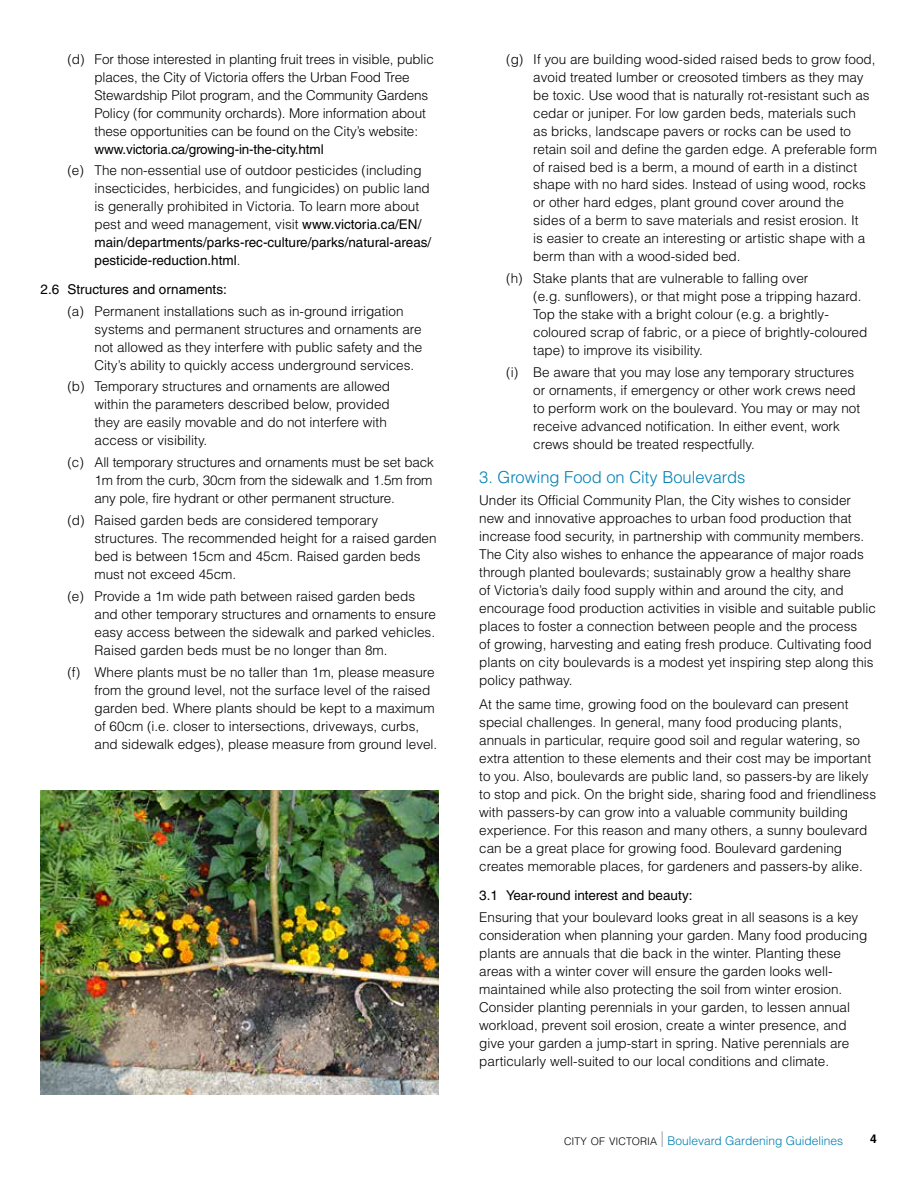
<style>
.page{position:relative;width:918px;height:1188px;background:#fff}
.page>*{position:absolute;margin:0;border:0;box-sizing:border-box;transform-origin:0 0}
.t1{font:300 16.5px "Helvetica LT Std";color:#007fb3}
.t2{font:300 13.5px/18px "Helvetica LT Std";color:#000}
.t3{font:13.5px "Helvetica LT Std";color:#000}
.t4{font:300 12px "Helvetica LT Std";color:#007fb3}
.t5{font:700 12px "Helvetica LT Std";color:#000}
.s1{font-weight:400}
.s2{font-size:10.5px;color:#000}
.s3{font-stretch:condensed;font-size:15.6px;color:#808285}
</style>
<div class="page">
<img style="left:40px;top:791px;width:399px;height:303px">
<p class="t2" style="left:94px;top:50px;width:341px;text-indent:-27px">(d) For those interested in planting fruit trees in visible, public places, the City of Victoria offers the Urban Food Tree Stewardship Pilot program, and the Community Gardens Policy (for community orchards). More information about these opportunities can be found on the City’s website:</p>
<p class="t3" style="left:94px;top:141px;width:231px">www.victoria.ca/growing-in-the-city.html</p>
<p class="t2" style="left:94px;top:162px;width:338px;text-indent:-27px">(e) The non-essential use of outdoor pesticides (including insecticides, herbicides, and fungicides) on public land is generally prohibited in Victoria. To learn more about pest and weed management, visit <span class="s1">www.victoria.ca/EN/ main/departments/parks-rec-culture/parks/natural-areas/ pesticide-reduction.html</span>.</p>
<p class="t3" style="left:40px;top:281px;width:188px">2.6 Structures and ornaments:</p>
<p class="t2" style="left:94px;top:302px;width:329px;text-indent:-27px">(a) Permanent installations such as in-ground irrigation systems and permanent structures and ornaments are not allowed as they interfere with public safety and the City’s ability to quickly access underground services.</p>
<p class="t2" style="left:94px;top:378px;width:297px;text-indent:-27px">(b) Temporary structures and ornaments are allowed within the parameters described below, provided they are easily movable and do not interfere with access or visibility.</p>
<p class="t2" style="left:94px;top:453px;width:341px;text-align:justify;text-indent:-27px">(c) All temporary structures and ornaments must be set back 1m from the curb, 30cm from the sidewalk and 1.5m from any pole, fire hydrant or other permanent structure.</p>
<p class="t2" style="left:94px;top:511px;width:344px;text-indent:-27px">(d) Raised garden beds are considered temporary structures. The recommended height for a raised garden bed is between 15cm and 45cm. Raised garden beds must not exceed 45cm.</p>
<p class="t2" style="left:94px;top:587px;width:343px;text-indent:-27px">(e) Provide a 1m wide path between raised garden beds and other temporary structures and ornaments to ensure easy access between the sidewalk and parked vehicles.<br>Raised garden beds must be no longer than 8m.</p>
<p class="t2" style="left:94px;top:663px;width:344px;text-indent:-27px">(f) Where plants must be no taller than 1m, please measure from the ground level, not the surface level of the raised garden bed. Where plants should be kept to a maximum of 60cm (i.e. closer to intersections, driveways, curbs, and sidewalk edges), please measure from ground level.</p>
<p class="t2" style="left:533px;top:50px;width:345px;text-indent:-27px">(g) If you are building wood-sided raised beds to grow food, avoid treated lumber or creosoted timbers as they may be toxic. Use wood that is naturally rot-resistant such as cedar or juniper. For low garden beds, materials such<br>as bricks, landscape pavers or rocks can be used to retain soil and define the garden edge. A preferable form of raised bed is a berm, a mound of earth in a distinct shape with no hard sides. Instead of using wood, rocks or other hard edges, plant ground cover around the sides of a berm to save materials and resist erosion. It<br>is easier to create an interesting or artistic shape with a berm than with a wood-sided bed.</p>
<p class="t2" style="left:533px;top:269px;width:336px;text-indent:-27px">(h) Stake plants that are vulnerable to falling over<br>(e.g. sunflowers), or that might pose a tripping hazard.<br>Top the stake with a bright colour (e.g. a brightly&shy;coloured scrap of fabric, or a piece of brightly-coloured tape) to improve its visibility.</p>
<p class="t2" style="left:533px;top:363px;width:328px;text-indent:-27px">(i) Be aware that you may lose any temporary structures or ornaments, if emergency or other work crews need to perform work on the boulevard. You may or may not receive advanced notification. In either event, work crews should be treated respectfully.</p>
<p class="t1" style="left:479px;top:467px;width:268px">3. Growing Food on City Boulevards</p>
<p class="t2" style="left:479px;top:491px;width:398px">Under its Official Community Plan, the City wishes to consider new and innovative approaches to urban food production that increase food security, in partnership with community members.<br>The City also wishes to enhance the appearance of major roads through planted boulevards; sustainably grow a healthy share<br>of Victoria’s daily food supply within and around the city, and encourage food production activities in visible and suitable public places to foster a connection between people and the process<br>of growing, harvesting and eating fresh produce. Cultivating food plants on city boulevards is a modest yet inspiring step along this policy pathway.</p>
<p class="t2" style="left:479px;top:696px;width:398px">At the same time, growing food on the boulevard can present special challenges. In general, many food producing plants, annuals in particular, require good soil and regular watering, so extra attention to these elements and their cost may be important to you. Also, boulevards are public land, so passers-by are likely to stop and pick. On the bright side, sharing food and friendliness with passers-by can grow into a valuable community building experience. For this reason and many others, a sunny boulevard can be a great place for growing food. Boulevard gardening creates memorable places, for gardeners and passers-by alike.</p>
<p class="t3" style="left:479px;top:887px;width:215px">3.1 Year-round interest and beauty:</p>
<p class="t2" style="left:479px;top:908px;width:390px">Ensuring that your boulevard looks great in all seasons is a key consideration when planning your garden. Many food producing plants are annuals that die back in the winter. Planting these areas with a winter cover will ensure the garden looks well&shy;maintained while also protecting the soil from winter erosion.<br>Consider planting perennials in your garden, to lessen annual workload, prevent soil erosion, create a winter presence, and give your garden a jump-start in spring. Native perennials are particularly well-suited to our local conditions and climate.</p>
<p class="t4" style="left:564px;top:1133px;width:281px"><span class="s2">CITY OF VICTORIA</span> <span class="s3">|</span> Boulevard Gardening Guidelines</p>
<p class="t5" style="left:870px;top:1131px;width:8px">4</p>
</div>
